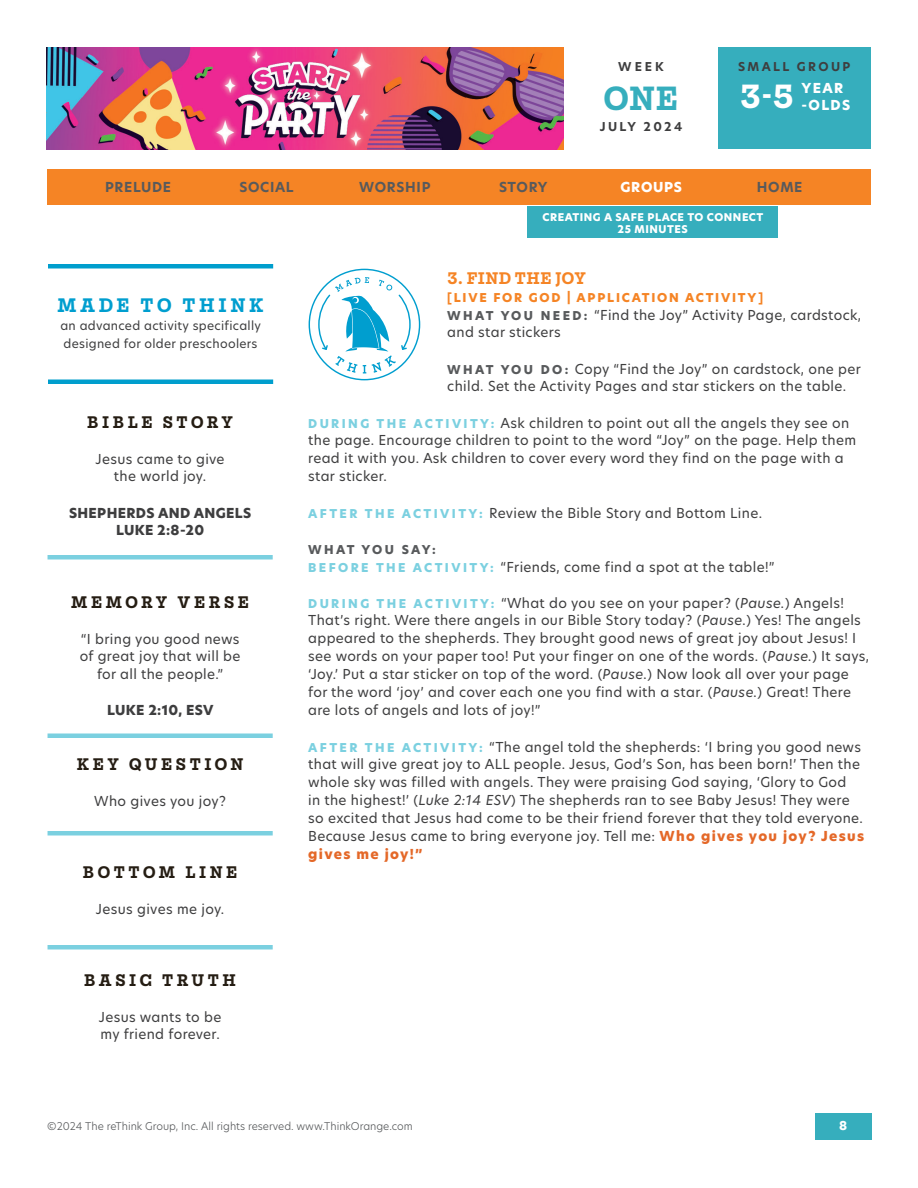
<style>
.page{position:relative;width:918px;height:1188px;background:#fff}
.page>*{position:absolute;margin:0;border:0;box-sizing:border-box;transform-origin:0 0}
.t1{font:700 36px "Mortise";color:#36aebd}
.t2{font:700 36px "Mortise";color:#fff}
.t3{font:700 21px "Mortise";letter-spacing:.175em;color:#009ecf}
.t4{font:700 18px "Mortise";letter-spacing:.2em;color:#251d13}
.t5{font:700 18px "Mortise";letter-spacing:.025em;color:#f58425}
.t6{font:13.5px/18px "New Hero";letter-spacing:.025em;color:#3e3e3f}
.t7{font:800 13.5px/18px "New Hero";letter-spacing:.025em;color:#3e3e3f;text-align:center}
.t8{font:700 13.5px "New Hero";letter-spacing:.05em;color:#585a5c}
.t9{font:800 13.5px/16.2px "New Hero";letter-spacing:.1em;color:#fff}
.t10{font:12px/18px "New Hero";letter-spacing:.025em;color:#3e3e3f}
.t11{font:800 12px "New Hero";letter-spacing:.15em;color:#f58425}
.t12{font:700 12px "New Hero";letter-spacing:.2em;color:#3e3e3f}
.t13{font:800 12px "New Hero";letter-spacing:.18em;color:#585a5c}
.t14{font:800 12px "New Hero";color:#fff}
.t15{font:300 10.5px "New Hero";color:#585a5c}
.t16{font:800 10.5px/12px "New Hero";letter-spacing:.05em;color:#fff;text-align:center}
.s1{font-weight:800;font-size:12px;color:#585a5c}
.s2{font-weight:800;font-size:12px;color:#7bd0e0}
.s3{font-style:italic}
.s4{font-weight:800;color:#e46828}
</style>
<div class="page">
<img style="left:46px;top:47px;width:518px;height:102px">
<div style="left:717px;top:47px;width:154px;height:102px;background:#36aebd"></div>
<div style="left:48px;top:555px;width:225px;height:5px;background:#7bd0e0"></div>
<hr style="left:48px;top:734px;width:225px;height:4px;background:#7bd0e0">
<div style="left:48px;top:831px;width:225px;height:5px;background:#7bd0e0"></div>
<div style="left:48px;top:945px;width:225px;height:5px;background:#7bd0e0"></div>
<svg style="left:309px;top:269px;width:111px;height:111px"></svg>
<hr style="left:48px;top:380px;width:225px;height:4px;background:#009ecd">
<hr style="left:48px;top:264px;width:225px;height:4px;background:#009ecd">
<div style="left:47px;top:170px;width:824px;height:36px;background:#f58425"></div>
<div style="left:815px;top:1113px;width:57px;height:27px;background:#36aebd"></div>
<div style="left:527px;top:206px;width:251px;height:32px;background:#36aebd"></div>
<p class="t12" style="left:618px;top:59px;width:47px">WEEK</p>
<h1 class="t1" style="left:604px;top:79px;width:76px">ONE</h1>
<p class="t12" style="left:600px;top:119px;width:84px">JULY 2024</p>
<p class="t12" style="left:738px;top:59px;width:114px">SMALL GROUP</p>
<h1 class="t2" style="left:740px;top:77px;width:55px">3-5</h1>
<p class="t9" style="left:802px;top:80px;width:50px">YEAR -OLDS</p>
<p class="t8" style="left:105px;top:177px;width:68px">PRELUDE</p>
<p class="t8" style="left:239px;top:177px;width:56px">SOCIAL</p>
<p class="t8" style="left:359px;top:177px;width:73px">WORSHIP</p>
<p class="t8" style="left:499px;top:177px;width:50px">STORY</p>
<p class="t9" style="left:621px;top:179px;width:63px">GROUPS</p>
<p class="t8" style="left:757px;top:177px;width:47px">HOME</p>
<h2 class="t3" style="left:58px;top:294px;width:208px">MADE TO THINK</h2>
<p class="t10" style="left:60px;top:316px;width:202px">an advanced activity specifically designed for older preschoolers</p>
<h3 class="t4" style="left:87px;top:412px;width:147px">BIBLE STORY</h3>
<p class="t6" style="left:96px;top:449px;width:131px;text-align:center">Jesus came to give the world joy.</p>
<p class="t7" style="left:69px;top:504px;width:184px">SHEPHERDS AND ANGELS<br>LUKE 2:8-20</p>
<h3 class="t4" style="left:71px;top:592px;width:179px">MEMORY VERSE</h3>
<p class="t6" style="left:80px;top:629px;width:162px;text-align:center">“I bring you good news of great joy that will be for all the people.”</p>
<p class="t7" style="left:107px;top:702px;width:108px">LUKE 2:10, ESV</p>
<h3 class="t4" style="left:77px;top:754px;width:168px">KEY QUESTION</h3>
<p class="t6" style="left:94px;top:791px;width:133px">Who gives you joy?</p>
<h3 class="t4" style="left:83px;top:862px;width:156px">BOTTOM LINE</h3>
<p class="t6" style="left:96px;top:899px;width:130px">Jesus gives me joy.</p>
<h3 class="t4" style="left:84px;top:970px;width:153px">BASIC TRUTH</h3>
<p class="t6" style="left:99px;top:1007px;width:124px">Jesus wants to be my friend forever.</p>
<p class="t16" style="left:543px;top:211px;width:222px">CREATING A SAFE PLACE TO CONNECT<br>25 MINUTES</p>
<h3 class="t5" style="left:447px;top:268px;width:140px">3. FIND THE JOY</h3>
<p class="t11" style="left:447px;top:289px;width:317px">[LIVE FOR GOD | APPLICATION ACTIVITY]</p>
<p class="t6" style="left:447px;top:305px;width:415px"><span class="s1">W H AT YO U N E E D :</span> “Find the Joy” Activity Page, cardstock, and star stickers</p>
<p class="t6" style="left:447px;top:359px;width:415px"><span class="s1">W H AT YO U D O :</span> Copy “Find the Joy” on cardstock, one per child. Set the Activity Pages and star stickers on the table.</p>
<p class="t6" style="left:308px;top:413px;width:549px"><span class="s2">D U R I N G T H E AC T I V I T Y:</span> Ask children to point out all the angels they see on the page. Encourage children to point to the word “Joy” on the page. Help them read it with you. Ask children to cover every word they find on the page with a star sticker.</p>
<p class="t6" style="left:308px;top:503px;width:455px"><span class="s2">A F T E R T H E AC T I V I T Y:</span> Review the Bible Story and Bottom Line.</p>
<p class="t13" style="left:308px;top:541px;width:129px">WHAT YOU SAY:</p>
<p class="t6" style="left:308px;top:557px;width:468px"><span class="s2">B E F O R E T H E AC T I V I T Y:</span> “Friends, come find a spot at the table!”</p>
<p class="t6" style="left:308px;top:593px;width:562px"><span class="s2">D U R I N G T H E AC T I V I T Y:</span> “What do you see on your paper? (<span class="s3">Pause.</span>) Angels!<br>That’s right. Were there angels in our Bible Story today? (<span class="s3">Pause.</span>) Yes! The angels appeared to the shepherds. They brought good news of great joy about Jesus! I see words on your paper too! Put your finger on one of the words. (<span class="s3">Pause.</span>) It says, ‘Joy.’ Put a star sticker on top of the word. (<span class="s3">Pause.</span>) Now look all over your page for the word ‘joy’ and cover each one you find with a star. (<span class="s3">Pause.</span>) Great! There are lots of angels and lots of joy!”</p>
<p class="t6" style="left:308px;top:737px;width:558px"><span class="s2">A F T E R T H E AC T I V I T Y:</span> “The angel told the shepherds: ‘I bring you good news that will give great joy to ALL people. Jesus, God’s Son, has been born!’ Then the whole sky was filled with angels. They were praising God saying, ‘Glory to God<br>in the highest!’ (<span class="s3">Luke 2:14 ESV</span>) The shepherds ran to see Baby Jesus! They were so excited that Jesus had come to be their friend forever that they told everyone.<br>Because Jesus came to bring everyone joy. Tell me: <span class="s4">Who gives you joy? Jesus gives me joy!”</span></p>
<p class="t15" style="left:47px;top:1118px;width:367px">©2024 The reThink Group, Inc. All rights reserved. www.ThinkOrange.com</p>
<p class="t14" style="left:839px;top:1117px;width:10px">8</p>
</div>
